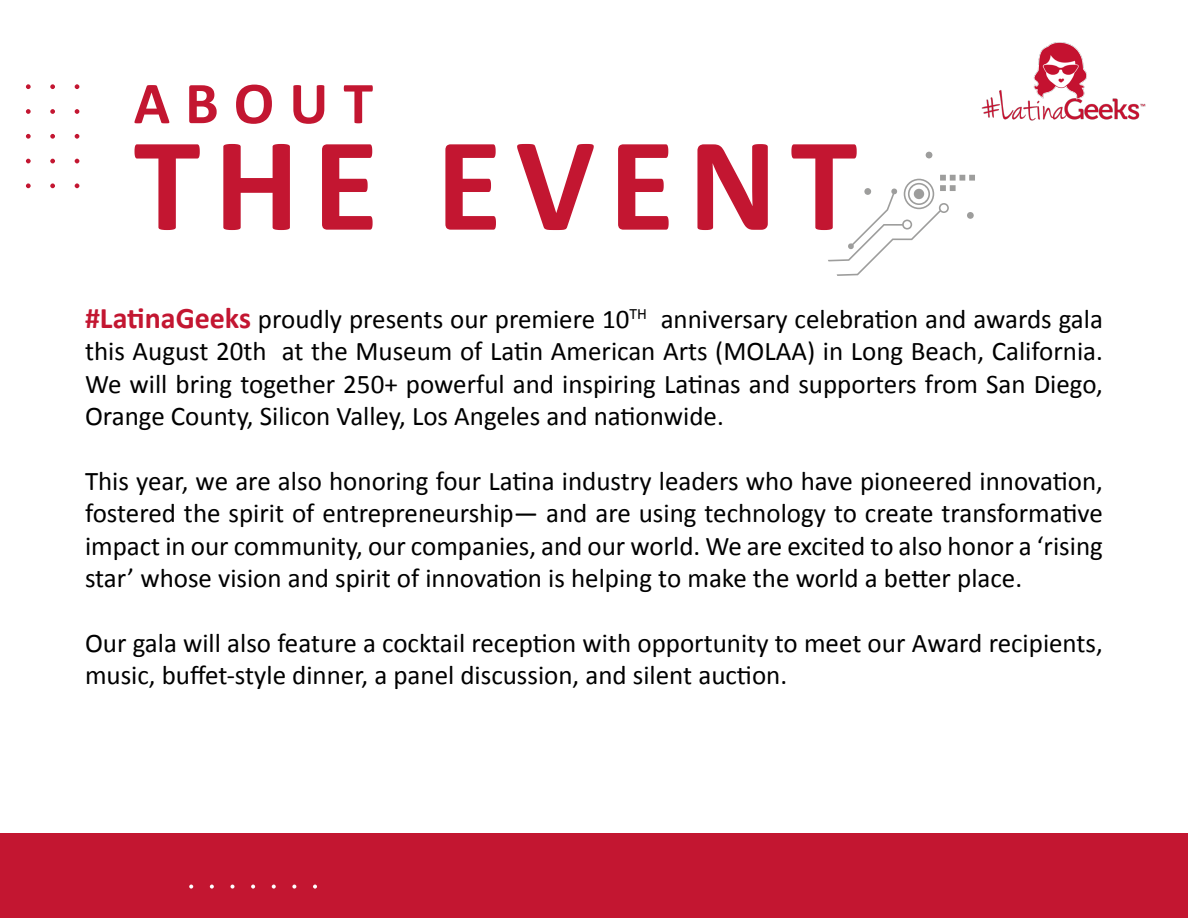
<style>
.page{position:relative;width:1188px;height:918px;background:#fff}
.page>*{position:absolute;margin:0;border:0;box-sizing:border-box;transform-origin:0 0}
.t1{font:700 135px "Calibri";letter-spacing:.1em;color:#c31631}
.t2{font:700 60px "Calibri";letter-spacing:.25em;color:#c31631}
.t3{font:27px/32.4px "Calibri";color:#000;text-align:justify}
.s1{font-weight:700;font-size:30px;color:#c31631}
</style>
<div class="page">
<img style="left:981px;top:42px;width:165px;height:79px">
<div style="left:0;top:833px;width:1188px;height:85px;background:#c31631"></div>
<svg style="left:313px;top:885px;width:4px;height:4px"></svg>
<svg style="left:292px;top:885px;width:4px;height:4px"></svg>
<svg style="left:272px;top:885px;width:4px;height:4px"></svg>
<svg style="left:251px;top:885px;width:4px;height:4px"></svg>
<svg style="left:230px;top:885px;width:5px;height:4px"></svg>
<svg style="left:210px;top:885px;width:4px;height:4px"></svg>
<svg style="left:189px;top:885px;width:4px;height:4px"></svg>
<svg style="left:75px;top:84px;width:4px;height:5px"></svg>
<svg style="left:50px;top:84px;width:5px;height:5px"></svg>
<svg style="left:26px;top:84px;width:5px;height:5px"></svg>
<svg style="left:75px;top:109px;width:4px;height:5px"></svg>
<svg style="left:50px;top:109px;width:5px;height:5px"></svg>
<svg style="left:26px;top:109px;width:5px;height:5px"></svg>
<svg style="left:75px;top:134px;width:4px;height:5px"></svg>
<svg style="left:50px;top:134px;width:5px;height:5px"></svg>
<svg style="left:26px;top:134px;width:5px;height:5px"></svg>
<svg style="left:75px;top:159px;width:4px;height:4px"></svg>
<svg style="left:50px;top:159px;width:5px;height:4px"></svg>
<svg style="left:26px;top:159px;width:5px;height:4px"></svg>
<svg style="left:75px;top:183px;width:4px;height:5px"></svg>
<svg style="left:50px;top:183px;width:5px;height:5px"></svg>
<svg style="left:26px;top:183px;width:5px;height:5px"></svg>
<svg style="left:828px;top:152px;width:147px;height:124px"></svg>
<h2 class="t2" style="left:134px;top:61px;width:241px">ABOUT</h2>
<h1 class="t1" style="left:134px;top:89px;width:725px">THE EVENT</h1>
<p class="t3" style="left:85px;top:302px;width:1019px"><span class="s1">#LatinaGeeks</span> proudly presents our premiere 10<sup>TH</sup> anniversary celebration and awards gala this August 20th at the Museum of Latin American Arts (MOLAA) in Long Beach, California.<br>We will bring together 250+ powerful and inspiring Latinas and supporters from San Diego, Orange County, Silicon Valley, Los Angeles and nationwide.</p>
<p class="t3" style="left:85px;top:464px;width:1019px">This year, we are also honoring four Latina industry leaders who have pioneered innovation, fostered the spirit of entrepreneurship— and are using technology to create transformative impact in our community, our companies, and our world. We are excited to also honor a ‘rising star’ whose vision and spirit of innovation is helping to make the world a better place.</p>
<p class="t3" style="left:85px;top:626px;width:1019px">Our gala will also feature a cocktail reception with opportunity to meet our Award recipients, music, buffet-style dinner, a panel discussion, and silent auction.</p>
</div>
